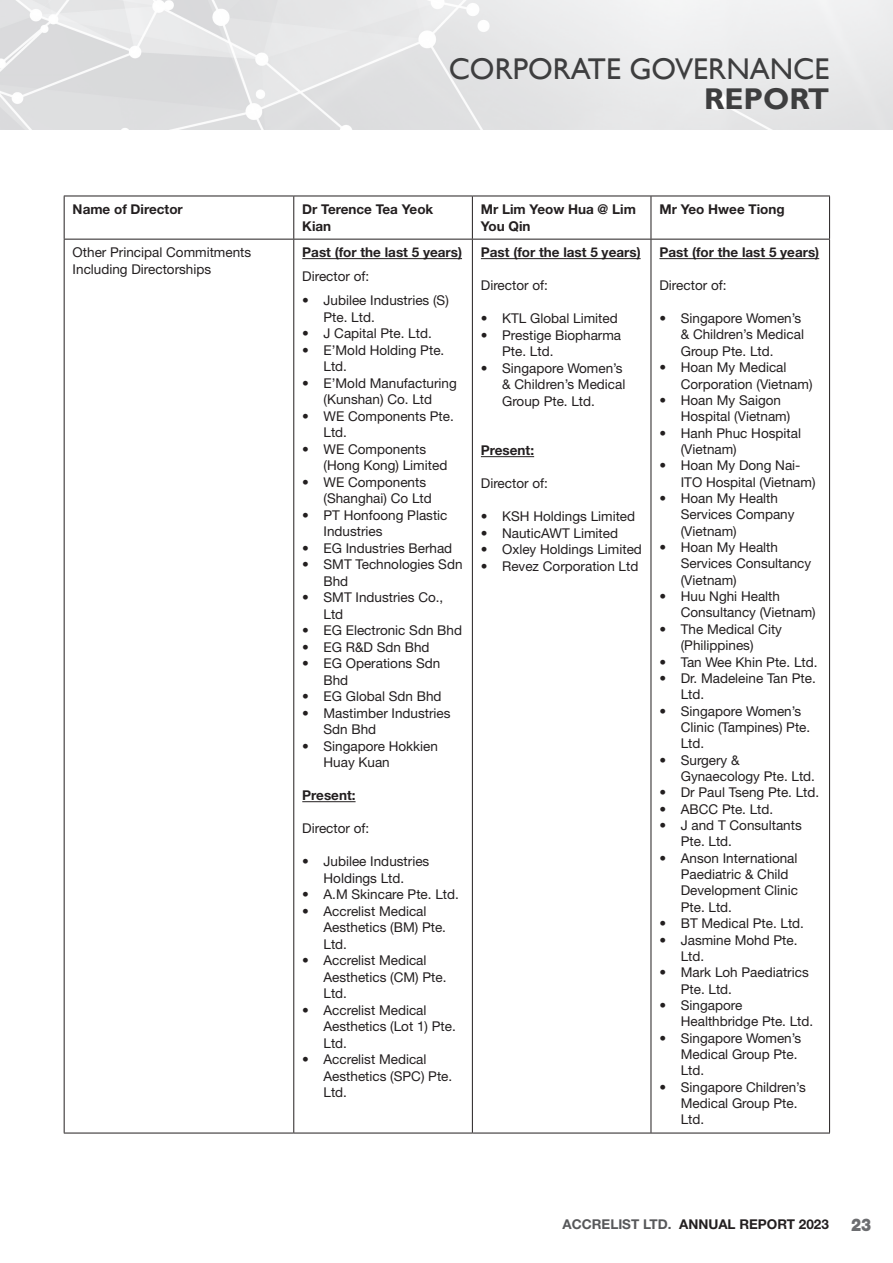
<style>
.page{position:relative;width:893px;height:1263px;background:#fff}
.page>*{position:absolute;margin:0;border:0;box-sizing:border-box;transform-origin:0 0}
.t1{font:30px "Gill Sans";color:#3e3e3f}
.t2{font:700 30px "Gill Sans";color:#3e3e3f}
.t3{font:900 17.55px "Helvetica Neue LT Std";color:#6c6d70;scale:.85 1}
.t4{font:13.5px/16.4px "Helvetica Neue LT Std";color:#231f20}
.t5{font:700 13.5px/16.5px "Helvetica Neue LT Std";color:#231f20}
.s1{color:#57585a}
</style>
<div class="page">
<img style="left:0;top:0;width:893px;height:130px">
<hr style="left:64px;top:239px;width:1px;height:894px;background:#231f20">
<hr style="left:293px;top:239px;width:1px;height:894px;background:#231f20">
<hr style="left:472px;top:239px;width:1px;height:894px;background:#231f20">
<hr style="left:651px;top:239px;width:1px;height:894px;background:#231f20">
<hr style="left:829px;top:239px;width:1px;height:894px;background:#231f20">
<hr style="left:64px;top:1133px;width:230px;height:1px;background:#231f20">
<hr style="left:294px;top:1133px;width:178px;height:1px;background:#231f20">
<hr style="left:472px;top:1133px;width:179px;height:1px;background:#231f20">
<hr style="left:651px;top:1133px;width:179px;height:1px;background:#231f20">
<hr style="left:64px;top:196px;width:230px;height:1px;background:#231f20">
<hr style="left:64px;top:196px;width:1px;height:43px;background:#231f20">
<hr style="left:294px;top:196px;width:178px;height:1px;background:#231f20">
<hr style="left:293px;top:196px;width:1px;height:43px;background:#231f20">
<hr style="left:472px;top:196px;width:179px;height:1px;background:#231f20">
<hr style="left:472px;top:196px;width:1px;height:43px;background:#231f20">
<hr style="left:651px;top:196px;width:179px;height:1px;background:#231f20">
<hr style="left:651px;top:196px;width:1px;height:43px;background:#231f20">
<hr style="left:829px;top:196px;width:1px;height:43px;background:#231f20">
<hr style="left:64px;top:239px;width:230px;height:1px;background:#231f20">
<hr style="left:294px;top:239px;width:178px;height:1px;background:#231f20">
<hr style="left:472px;top:239px;width:179px;height:1px;background:#231f20">
<hr style="left:651px;top:239px;width:179px;height:1px;background:#231f20">
<hr style="left:302px;top:258px;width:160px;height:1px;background:#231f20">
<hr style="left:302px;top:801px;width:54px;height:1px;background:#231f20">
<hr style="left:481px;top:258px;width:160px;height:1px;background:#231f20">
<hr style="left:481px;top:456px;width:53px;height:1px;background:#231f20">
<hr style="left:659px;top:258px;width:160px;height:1px;background:#231f20">
<h1 class="t1" style="left:449px;top:51px;width:382px">CORPORATE GOVERNANCE</h1>
<h1 class="t2" style="left:704px;top:81px;width:127px">REPORT</h1>
<p class="t5" style="left:73px;top:201px;width:112px">Name of Director</p>
<p class="t5" style="left:302px;top:201px;width:133px">Dr Terence Tea Yeok<br>Kian</p>
<p class="t5" style="left:481px;top:201px;width:157px">Mr Lim Yeow Hua @ Lim<br>You Qin</p>
<p class="t5" style="left:659px;top:201px;width:127px">Mr Yeo Hwee Tiong</p>
<p class="t4" style="left:73px;top:244px;width:180px">Other Principal Commitments<br>Including Directorships</p>
<p class="t5" style="left:302px;top:244px;width:161px">Past (for the last 5 years)</p>
<p class="t5" style="left:481px;top:244px;width:161px">Past (for the last 5 years)</p>
<p class="t4" style="left:481px;top:277px;width:69px">Director of:</p>
<p class="t4" style="left:481px;top:310px;width:138px">• KTL Global Limited</p>
<p class="t4" style="left:502px;top:327px;width:121px;text-indent:-21px">• Prestige Biopharma<br>Pte. Ltd.</p>
<p class="t4" style="left:502px;top:360px;width:125px;text-indent:-21px">• Singapore Women’s &amp; Children’s Medical<br>Group Pte. Ltd.</p>
<p class="t5" style="left:481px;top:442px;width:55px">Present:</p>
<p class="t4" style="left:481px;top:475px;width:69px">Director of:</p>
<p class="t4" style="left:481px;top:508px;width:156px">• KSH Holdings Limited</p>
<p class="t4" style="left:481px;top:525px;width:139px">• NauticAWT Limited</p>
<p class="t4" style="left:481px;top:541px;width:163px">• Oxley Holdings Limited</p>
<p class="t4" style="left:481px;top:558px;width:159px">• Revez Corporation Ltd</p>
<p class="t5" style="left:659px;top:244px;width:161px">Past (for the last 5 years)</p>
<p class="t4" style="left:659px;top:277px;width:69px">Director of:</p>
<p class="t4" style="left:681px;top:310px;width:125px;text-indent:-21px">• Singapore Women’s &amp; Children’s Medical<br>Group Pte. Ltd.</p>
<p class="t4" style="left:681px;top:359px;width:133px;text-indent:-21px">• Hoan My Medical<br>Corporation (Vietnam)</p>
<p class="t4" style="left:681px;top:392px;width:111px;text-indent:-21px">• Hoan My Saigon<br>Hospital (Vietnam)</p>
<p class="t4" style="left:681px;top:424px;width:122px;text-indent:-21px">• Hanh Phuc Hospital (Vietnam)</p>
<p class="t4" style="left:681px;top:457px;width:136px;text-indent:-21px">• Hoan My Dong Nai-<br>ITO Hospital (Vietnam)</p>
<p class="t4" style="left:681px;top:490px;width:115px;text-indent:-21px">• Hoan My Health<br>Services Company (Vietnam)</p>
<p class="t4" style="left:681px;top:539px;width:132px;text-indent:-21px">• Hoan My Health<br>Services Consultancy (Vietnam)</p>
<p class="t4" style="left:681px;top:588px;width:137px;text-indent:-21px">• Huu Nghi Health<br>Consultancy (Vietnam)</p>
<p class="t4" style="left:659px;top:621px;width:124px;text-align:center">• The Medical City (Philippines)</p>
<p class="t4" style="left:659px;top:653px;width:160px">• Tan Wee Khin Pte. Ltd.</p>
<p class="t4" style="left:681px;top:670px;width:137px;text-indent:-21px">• Dr. Madeleine Tan Pte.<br>Ltd.</p>
<p class="t4" style="left:681px;top:702px;width:131px;text-indent:-21px">• Singapore Women’s<br>Clinic (Tampines) Pte.<br>Ltd.</p>
<p class="t4" style="left:681px;top:751px;width:136px;text-indent:-21px">• Surgery &amp;<br>Gynaecology Pte. Ltd.</p>
<p class="t4" style="left:659px;top:784px;width:161px">• Dr Paul Tseng Pte. Ltd.</p>
<p class="t4" style="left:659px;top:800px;width:115px">• ABCC Pte. Ltd.</p>
<p class="t4" style="left:681px;top:817px;width:123px;text-indent:-21px">• J and T Consultants<br>Pte. Ltd.</p>
<p class="t4" style="left:681px;top:849px;width:119px;text-indent:-21px">• Anson International<br>Paediatric &amp; Child<br>Development Clinic<br>Pte. Ltd.</p>
<p class="t4" style="left:659px;top:915px;width:146px">• BT Medical Pte. Ltd.</p>
<p class="t4" style="left:681px;top:931px;width:118px;text-indent:-21px">• Jasmine Mohd Pte.<br>Ltd.</p>
<p class="t4" style="left:681px;top:964px;width:130px;text-indent:-21px">• Mark Loh Paediatrics<br>Pte. Ltd.</p>
<p class="t4" style="left:681px;top:997px;width:134px;text-indent:-21px">• Singapore<br>Healthbridge Pte. Ltd.</p>
<p class="t4" style="left:681px;top:1029px;width:122px;text-indent:-21px">• Singapore Women’s<br>Medical Group Pte.<br>Ltd.</p>
<p class="t4" style="left:681px;top:1078px;width:127px;text-indent:-21px">• Singapore Children’s<br>Medical Group Pte.<br>Ltd.</p>
<p class="t4" style="left:302px;top:268px;width:69px">Director of:</p>
<p class="t4" style="left:324px;top:292px;width:127px;text-indent:-21px">• Jubilee Industries (S)<br>Pte. Ltd.</p>
<p class="t4" style="left:302px;top:325px;width:131px">• J Capital Pte. Ltd.</p>
<p class="t4" style="left:324px;top:342px;width:122px;text-indent:-21px">• E’Mold Holding Pte.<br>Ltd.</p>
<p class="t4" style="left:302px;top:375px;width:156px;text-align:center">• E’Mold Manufacturing (Kunshan) Co. Ltd</p>
<p class="t4" style="left:324px;top:408px;width:132px;text-indent:-21px">• WE Components Pte.<br>Ltd.</p>
<p class="t4" style="left:324px;top:441px;width:125px;text-indent:-21px">• WE Components (Hong Kong) Limited</p>
<p class="t4" style="left:324px;top:474px;width:110px;text-indent:-21px">• WE Components (Shanghai) Co Ltd</p>
<p class="t4" style="left:324px;top:507px;width:125px;text-indent:-21px">• PT Honfoong Plastic<br>Industries</p>
<p class="t4" style="left:302px;top:540px;width:152px">• EG Industries Berhad</p>
<p class="t4" style="left:324px;top:556px;width:141px;text-indent:-21px">• SMT Technologies Sdn<br>Bhd</p>
<p class="t4" style="left:324px;top:589px;width:121px;text-indent:-21px">• SMT Industries Co.,<br>Ltd</p>
<p class="t4" style="left:302px;top:622px;width:161px">• EG Electronic Sdn Bhd</p>
<p class="t4" style="left:302px;top:639px;width:129px">• EG R&amp;D Sdn Bhd</p>
<p class="t4" style="left:324px;top:655px;width:118px;text-indent:-21px">• EG Operations Sdn<br>Bhd</p>
<p class="t4" style="left:302px;top:688px;width:141px">• EG Global Sdn Bhd</p>
<p class="t4" style="left:324px;top:705px;width:129px;text-indent:-21px">• Mastimber Industries<br>Sdn Bhd</p>
<p class="t4" style="left:324px;top:738px;width:116px;text-indent:-21px">• Singapore Hokkien<br>Huay Kuan</p>
<p class="t5" style="left:302px;top:787px;width:55px">Present:</p>
<p class="t4" style="left:302px;top:820px;width:69px">Director of:</p>
<p class="t4" style="left:302px;top:853px;width:129px;text-align:center">• Jubilee Industries<br>Holdings Ltd.</p>
<p class="t4" style="left:302px;top:886px;width:158px">• A.M Skincare Pte. Ltd.</p>
<p class="t4" style="left:324px;top:903px;width:124px;text-indent:-21px">• Accrelist Medical<br>Aesthetics (BM) Pte.<br>Ltd.</p>
<p class="t4" style="left:324px;top:952px;width:125px;text-indent:-21px">• Accrelist Medical<br>Aesthetics (CM) Pte.<br>Ltd.</p>
<p class="t4" style="left:324px;top:1002px;width:134px;text-indent:-21px">• Accrelist Medical<br>Aesthetics (Lot 1) Pte.<br>Ltd.</p>
<p class="t4" style="left:324px;top:1051px;width:130px;text-indent:-21px">• Accrelist Medical<br>Aesthetics (SPC) Pte.<br>Ltd.</p>
<p class="t5" style="left:563px;top:1215px;width:268px"><span class="s1">ACCRELIST LTD.</span> ANNUAL REPORT 2023</p>
<p class="t3" style="left:851px;top:1214px;width:25px">23</p>
</div>
